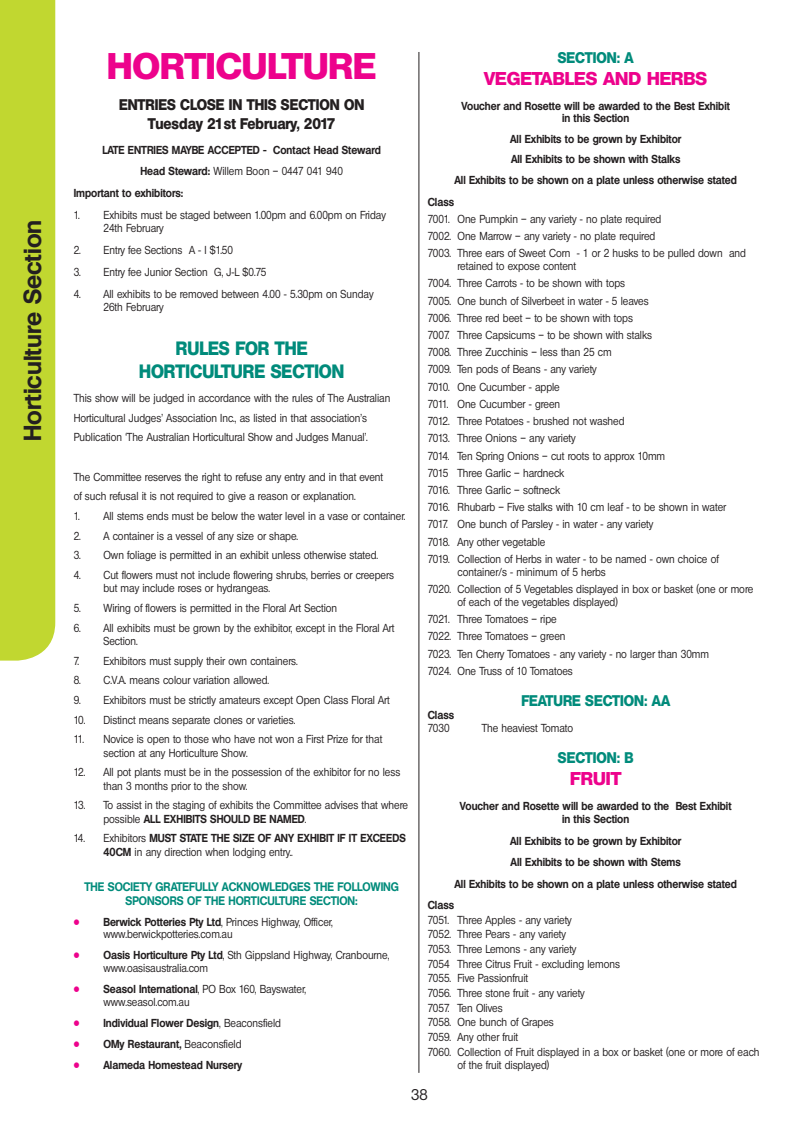
<style>
.page{position:relative;width:808px;height:1127px;background:#fff}
.page>*{position:absolute;margin:0;border:0;box-sizing:border-box;transform-origin:0 0}
.t1{font:800 36px "Olympia";color:#ed028c}
.t2{font:700 24px "Olympia";color:#231f20}
.t3{font:800 18.75px/23.1px "Olympia";color:#008b7b;text-align:center;scale:.9 1}
.t4{font:800 18px "Olympia";color:#ed028c}
.t5{font:800 15px/18.6px "Olympia";color:#231f20;text-align:center;scale:.9 1}
.t6{font:800 15px "Olympia";color:#008b7b;scale:.9 1}
.t7{font:500 15px "Olympia";color:#231f20}
.t8{font:700 12px/14.1px "Olympia";color:#008b7b;text-align:center;scale:.9 1}
.t9{font:500 11.25px/17.2px "Olympia";color:#231f20;scale:.9 1}
.t10{font:700 11.25px/20.7px "Olympia";color:#231f20;text-align:center;scale:.9 1}
.t11{font:11.25px "Universal Newswith Comm Pi";color:#ed028c;scale:.9 1}
.s1{font-weight:700}
.s2{font-weight:500}
</style>
<div class="page">
<div style="left:0;top:0;width:55px;height:660px;background:#c1d730"></div>
<hr style="left:419px;top:52px;width:1px;height:1021px;background:#231f20">
<h2 class="t2" style="left:18px;top:441px;width:222px;rotate:-90deg">Horticulture Section</h2>
<h1 class="t1" style="left:107px;top:45px;width:271px">HORTICULTURE</h1>
<h3 class="t5" style="left:119px;top:96px;width:274px">ENTRIES CLOSE IN THIS SECTION ON<br>Tuesday 21st February, 2017</h3>
<p class="t10" style="left:102px;top:140px;width:311px">LATE ENTRIES MAYBE ACCEPTED - Contact Head Steward</p>
<p class="t9" style="left:140px;top:163px;width:226px"><span class="s1">Head Steward:</span> Willem Boon – 0447 041 940</p>
<p class="t10" style="left:74px;top:183px;width:123px">Important to exhibitors:</p>
<p class="t9" style="left:103px;top:208px;width:315px;line-height:13.4px;text-indent:-30px">1. Exhibits must be staged between 1.00pm and 6.00pm on Friday<br>24th February</p>
<p class="t9" style="left:74px;top:241px;width:179px">2. Entry fee Sections A - I $1.50</p>
<p class="t9" style="left:74px;top:263px;width:216px">3. Entry fee Junior Section G, J-L $0.75</p>
<p class="t9" style="left:103px;top:287px;width:302px;line-height:13.4px;text-indent:-30px">4. All exhibits to be removed between 4.00 - 5.30pm on Sunday<br>26th February</p>
<h3 class="t3" style="left:139px;top:337px;width:229px">RULES FOR THE<br>HORTICULTURE SECTION</h3>
<p class="t9" style="left:74px;top:388px;width:353px;line-height:19.6px">This show will be judged in accordance with the rules of The Australian<br>Horticultural Judges’ Association Inc., as listed in that association’s<br>Publication ‘The Australian Horticultural Show and Judges Manual’.</p>
<p class="t9" style="left:74px;top:467px;width:345px;line-height:19.6px">The Committee reserves the right to refuse any entry and in that event of such refusal it is not required to give a reason or explanation.</p>
<p class="t9" style="left:74px;top:507px;width:370px">1. All stems ends must be below the water level in a vase or container.</p>
<p class="t9" style="left:74px;top:527px;width:251px">2. A container is a vessel of any size or shape.</p>
<p class="t9" style="left:74px;top:547px;width:340px">3. Own foliage is permitted in an exhibit unless otherwise stated.</p>
<p class="t9" style="left:103px;top:568px;width:324px;line-height:13.4px;text-indent:-30px">4. Cut flowers must not include flowering shrubs, berries or creepers but may include roses or hydrangeas.</p>
<p class="t9" style="left:74px;top:599px;width:294px">5. Wiring of flowers is permitted in the Floral Art Section</p>
<p class="t9" style="left:103px;top:621px;width:325px;line-height:13.4px;text-indent:-30px">6. All exhibits must be grown by the exhibitor, except in the Floral Art<br>Section.</p>
<p class="t9" style="left:74px;top:652px;width:251px">7. Exhibitors must supply their own containers.</p>
<p class="t9" style="left:74px;top:672px;width:219px">8. C.V.A. means colour variation allowed.</p>
<p class="t9" style="left:74px;top:691px;width:353px">9. Exhibitors must be strictly amateurs except Open Class Floral Art</p>
<p class="t9" style="left:74px;top:711px;width:248px">10. Distinct means separate clones or varieties.</p>
<p class="t9" style="left:103px;top:733px;width:311px;line-height:13.4px;text-indent:-30px">11. Novice is open to those who have not won a First Prize for that section at any Horticulture Show.</p>
<p class="t9" style="left:103px;top:766px;width:331px;line-height:13.4px;text-indent:-30px">12. All pot plants must be in the possession of the exhibitor for no less than 3 months prior to the show.</p>
<p class="t9" style="left:103px;top:798px;width:340px;line-height:13.4px;text-indent:-30px">13. To assist in the staging of exhibits the Committee advises that where possible <span class="s1">ALL EXHIBITS SHOULD BE NAMED</span>.</p>
<p class="t9" style="left:103px;top:831px;width:337px;line-height:13.4px;text-indent:-30px">14. Exhibitors <span class="s1">MUST STATE THE SIZE OF ANY EXHIBIT IF IT EXCEEDS<br>40CM</span> in any direction when lodging entry..</p>
<p class="t8" style="left:84px;top:879px;width:351px">THE SOCIETY GRATEFULLY ACKNOWLEDGES THE FOLLOWING<br>SPONSORS OF THE HORTICULTURE SECTION:</p>
<p class="t11" style="left:74px;top:917px;width:8px">c</p>
<p class="t9" style="left:103px;top:915px;width:256px;line-height:12.6px"><span class="s1">Berwick Potteries Pty Ltd</span>, Princes Highway, Officer, www.berwickpotteries.com.au</p>
<p class="t11" style="left:74px;top:951px;width:8px">c</p>
<p class="t9" style="left:103px;top:949px;width:319px;line-height:12.6px"><span class="s1">Oasis Horticulture Pty Ltd</span>, Sth Gippsland Highway, Cranbourne, www.oasisaustralia.com</p>
<p class="t11" style="left:74px;top:984px;width:8px">c</p>
<p class="t9" style="left:103px;top:982px;width:227px;line-height:12.6px"><span class="s1">Seasol International</span>, PO Box 160, Bayswater, www.seasol.com.au</p>
<p class="t11" style="left:74px;top:1018px;width:8px">c</p>
<p class="t10" style="left:103px;top:1012px;width:199px">Individual Flower Design<span class="s2">, Beaconsfield</span></p>
<p class="t11" style="left:74px;top:1039px;width:8px">c</p>
<p class="t10" style="left:103px;top:1033px;width:155px">OMy Restaurant, <span class="s2">Beaconsfield</span></p>
<p class="t11" style="left:74px;top:1060px;width:8px">c</p>
<p class="t10" style="left:103px;top:1054px;width:156px">Alameda Homestead Nursery</p>
<h3 class="t6" style="left:558px;top:49px;width:86px">SECTION: A</h3>
<h3 class="t4" style="left:484px;top:68px;width:225px">VEGETABLES AND HERBS</h3>
<p class="t10" style="left:462px;top:100px;width:300px;line-height:12.1px">Voucher and Rosette will be awarded to the Best Exhibit in this Section</p>
<p class="t10" style="left:454px;top:128px;width:315px">All Exhibits to be grown by Exhibitor<br>All Exhibits to be shown with Stalks<br>All Exhibits to be shown on a plate unless otherwise stated</p>
<p class="t10" style="left:428px;top:191px;width:31px">Class</p>
<p class="t9" style="left:428px;top:210px;width:355px">7001. One Pumpkin – any variety - no plate required<br>7002. One Marrow – any variety - no plate required<br>7003. Three ears of Sweet Corn - 1 or 2 husks to be pulled down and</p>
<p class="t9" style="left:428px;top:257px;width:333px;text-indent:30px">retained to expose content<br>7004. Three Carrots - to be shown with tops<br>7005. One bunch of Silverbeet in water - 5 leaves<br>7006. Three red beet – to be shown with tops<br>7007. Three Capsicums – to be shown with stalks<br>7008. Three Zucchinis – less than 25 cm<br>7009. Ten pods of Beans - any variety<br>7010. One Cucumber - apple<br>7011. One Cucumber - green<br>7012. Three Potatoes - brushed not washed<br>7013. Three Onions – any variety<br>7014. Ten Spring Onions – cut roots to approx 10mm<br>7015 Three Garlic – hardneck<br>7016. Three Garlic – softneck<br>7016. Rhubarb – Five stalks with 10 cm leaf - to be shown in water 7017. One bunch of Parsley - in water - any variety<br>7018. Any other vegetable<br>7019. Collection of Herbs in water - to be named - own choice of</p>
<p class="t9" style="left:428px;top:563px;width:363px;text-indent:30px">container/s - minimum of 5 herbs<br>7020. Collection of 5 Vegetables displayed in box or basket (one or more</p>
<p class="t9" style="left:428px;top:593px;width:314px;text-indent:30px">of each of the vegetables displayed)<br>7021. Three Tomatoes – ripe<br>7022. Three Tomatoes – green<br>7023. Ten Cherry Tomatoes - any variety - no larger than 30mm 7024. One Truss of 10 Tomatoes</p>
<h3 class="t6" style="left:521px;top:691px;width:167px">FEATURE SECTION: AA</h3>
<p class="t10" style="left:428px;top:704px;width:31px">Class</p>
<p class="t9" style="left:428px;top:719px;width:26px">7030</p>
<p class="t9" style="left:482px;top:719px;width:103px">The heaviest Tomato</p>
<h3 class="t6" style="left:558px;top:748px;width:86px">SECTION: B</h3>
<h3 class="t4" style="left:570px;top:767px;width:53px">FRUIT</h3>
<p class="t10" style="left:460px;top:800px;width:303px;line-height:12.9px">Voucher and Rosette will be awarded to the Best Exhibit in this Section</p>
<p class="t10" style="left:454px;top:830px;width:315px;line-height:21.5px">All Exhibits to be grown by Exhibitor<br>All Exhibits to be shown with Stems<br>All Exhibits to be shown on a plate unless otherwise stated</p>
<p class="t10" style="left:428px;top:895px;width:31px">Class</p>
<p class="t9" style="left:428px;top:912px;width:370px;line-height:14.7px">7051. Three Apples - any variety<br>7052. Three Pears - any variety<br>7053. Three Lemons - any variety<br>7054 Three Citrus Fruit - excluding lemons<br>7055. Five Passionfruit<br>7056. Three stone fruit - any variety<br>7057. Ten Olives<br>7058. One bunch of Grapes<br>7059. Any other fruit<br>7060. Collection of Fruit displayed in a box or basket (one or more of each</p>
<p class="t9" style="left:457px;top:1056px;width:103px">of the fruit displayed)</p>
<h3 class="t7" style="left:411px;top:1085px;width:18px">38</h3>
</div>
